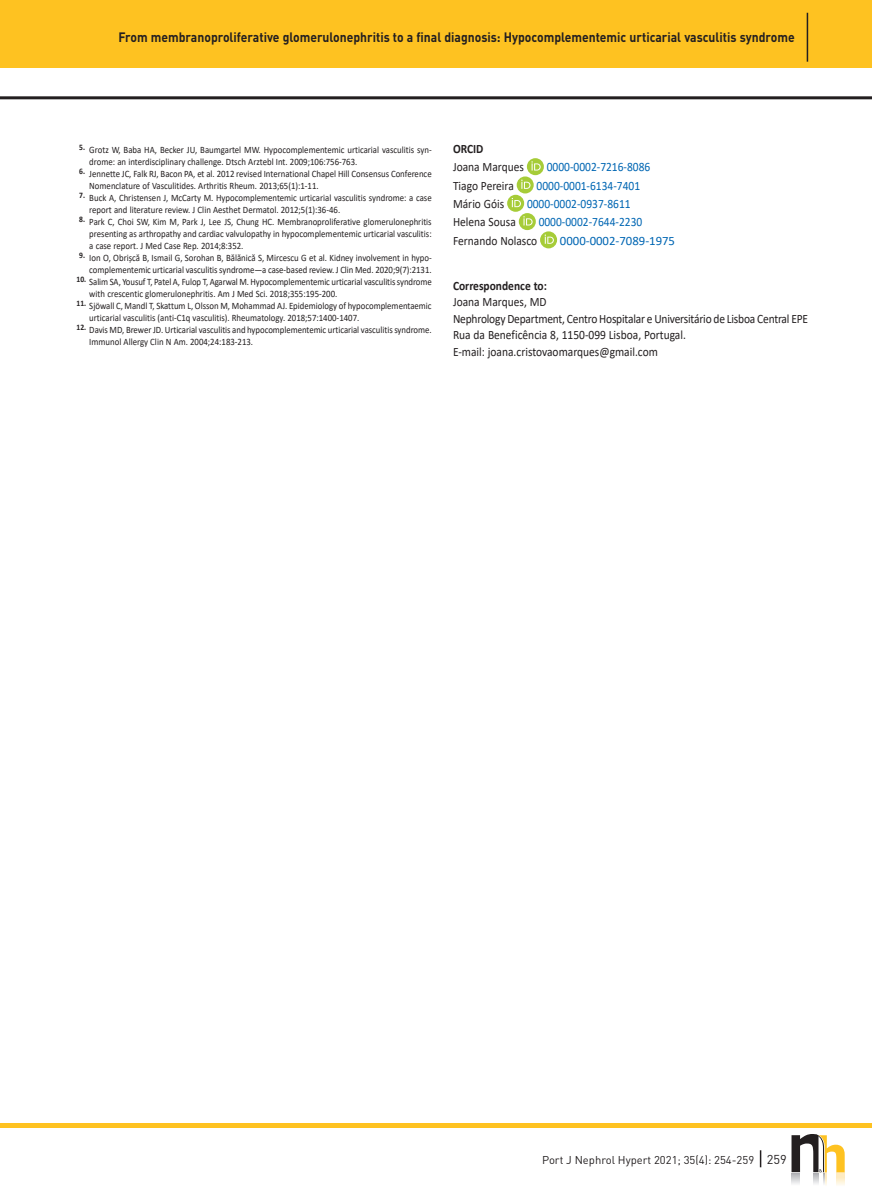
<style>
.page{position:relative;width:872px;height:1191px;background:#fff}
.page>*{position:absolute;margin:0;border:0;box-sizing:border-box;transform-origin:0 0}
.t1{font:700 13.5px "DIN";color:#231f20;scale:.9 1}
.t2{font:12.75px/16.5px "Calibri";color:#231f20;scale:.9 1}
.t3{font:12.75px "Calibri";color:#0166b3;scale:.9 1}
.t4{font:700 12.75px "Calibri";color:#231f20;scale:.9 1}
.t5{font:12.75px "Calibri";color:#0166b3}
.t6{font:11.25px "DIN";color:#231f20}
.t7{font:9.75px/12px "Calibri";color:#231f20;scale:.9 1}
.s1{font-size:12.75px}
</style>
<div class="page">
<hr style="left:0;top:96px;width:872px;height:3px;background:#231f20">
<hr style="left:0;top:1123px;width:872px;height:4px;background:#fec221">
<svg style="left:760px;top:1150px;width:1px;height:17px"></svg>
<div style="left:0;top:0;width:872px;height:68px;background:#fec221"></div>
<svg style="left:791px;top:1134px;width:53px;height:51px"></svg>
<hr style="left:806px;top:13px;width:2px;height:49px;background:#231f20">
<svg style="left:527px;top:158px;width:17px;height:17px"></svg>
<svg style="left:531px;top:161px;width:9px;height:9px"></svg>
<svg style="left:516px;top:176px;width:18px;height:17px"></svg>
<svg style="left:521px;top:180px;width:9px;height:9px"></svg>
<div style="left:507px;top:195px;width:17px;height:17px;background:#a6cc38;border-radius:50%"></div>
<svg style="left:511px;top:198px;width:10px;height:9px"></svg>
<svg style="left:519px;top:213px;width:17px;height:17px"></svg>
<svg style="left:523px;top:216px;width:9px;height:9px"></svg>
<div style="left:540px;top:231px;width:17px;height:17px;background:#a6cc38;border-radius:50%"></div>
<svg style="left:544px;top:234px;width:10px;height:10px"></svg>
<h1 class="t1" style="left:118px;top:28px;width:752px">From membranoproliferative glomerulonephritis to a final diagnosis: Hypocomplementemic urticarial vasculitis syndrome</h1>
<p class="t7" style="left:89px;top:144px;width:382px;text-indent:-10px"><sup>5.</sup> Grotz W, Baba HA, Becker JU, Baumgartel MW. Hypocomplementemic urticarial vasculitis syn&shy;drome: an interdisciplinary challenge. Dtsch Arztebl Int. 2009;106:756-763.</p>
<p class="t7" style="left:89px;top:168px;width:382px;text-indent:-10px"><sup>6.</sup> Jennette JC, Falk RJ, Bacon PA, et al. 2012 revised International Chapel Hill Consensus Conference<br>Nomenclature of Vasculitides. Arthritis Rheum. 2013;65(1):1-11.</p>
<p class="t7" style="left:89px;top:192px;width:382px;text-indent:-10px"><sup>7.</sup> Buck A, Christensen J, McCarty M. Hypocomplementemic urticarial vasculitis syndrome: a case report and literature review. J Clin Aesthet Dermatol. 2012;5(1):36-46.</p>
<p class="t7" style="left:89px;top:216px;width:382px;text-align:justify;text-indent:-10px"><sup>8.</sup> Park C, Choi SW, Kim M, Park J, Lee JS, Chung HC. Membranoproliferative glomerulonephritis presenting as arthropathy and cardiac valvulopathy in hypocomplementemic urticarial vasculitis: a case report. J Med Case Rep. 2014;8:352.</p>
<p class="t7" style="left:79px;top:252px;width:393px;text-align:right"><sup>9.</sup> Ion O, Obrișcă B, Ismail G, Sorohan B, Bălănică S, Mircescu G et al. Kidney involvement in hypo&shy;complementemic urticarial vasculitis syndrome—a case-based review. J Clin Med. 2020;9(7):2131.</p>
<p class="t7" style="left:89px;top:276px;width:382px;text-indent:-13px"><sup>10.</sup> Salim SA, Yousuf T, Patel A, Fulop T, Agarwal M. Hypocomplementemic urticarial vasculitis syndrome with crescentic glomerulonephritis. Am J Med Sci. 2018;355:195-200.</p>
<p class="t7" style="left:89px;top:300px;width:382px;text-indent:-13px"><sup>11.</sup> Sjöwall C, Mandl T, Skattum L, Olsson M, Mohammad AJ. Epidemiology of hypocomplementaemic urticarial vasculitis (anti-C1q vasculitis). Rheumatology. 2018;57:1400-1407.</p>
<p class="t7" style="left:89px;top:324px;width:382px;text-indent:-13px"><sup>12.</sup> Davis MD, Brewer JD. Urticarial vasculitis and hypocomplementemic urticarial vasculitis syndrome.<br>Immunol Allergy Clin N Am. 2004;24:183-213.</p>
<h2 class="t4" style="left:453px;top:140px;width:35px">ORCID</h2>
<h2 class="t2" style="left:453px;top:159px;width:80px">Joana Marques</h2>
<h2 class="t3" style="left:547px;top:158px;width:117px">0000-0002-7216-8086</h2>
<h2 class="t2" style="left:453px;top:177px;width:69px">Tiago Pereira</h2>
<h2 class="t3" style="left:536px;top:177px;width:117px">0000-0001-6134-7401</h2>
<h2 class="t2" style="left:453px;top:195px;width:58px">Mário Góis</h2>
<h2 class="t3" style="left:527px;top:195px;width:117px">0000-0002-0937-8611</h2>
<h2 class="t2" style="left:453px;top:213px;width:71px">Helena Sousa</h2>
<h2 class="t3" style="left:538px;top:213px;width:117px">0000-0002-7644-2230</h2>
<h2 class="t2" style="left:453px;top:232px;width:95px">Fernando Nolasco</h2>
<h2 class="t5" style="left:560px;top:231px;width:117px">0000-0002-7089-1975</h2>
<h2 class="t4" style="left:453px;top:276px;width:106px">Correspondence to:</h2>
<h2 class="t2" style="left:453px;top:293px;width:396px">Joana Marques, MD<br>Nephrology Department, Centro Hospitalar e Universitário de Lisboa Central EPE Rua da Beneficência 8, 1150-099 Lisboa, Portugal.<br>E-mail: joana.cristovaomarques@gmail.com</h2>
<p class="t6" style="left:542px;top:1152px;width:246px">Port J Nephrol Hypert 2021; 35(4): 254-259 <span class="s1">259</span></p>
</div>
